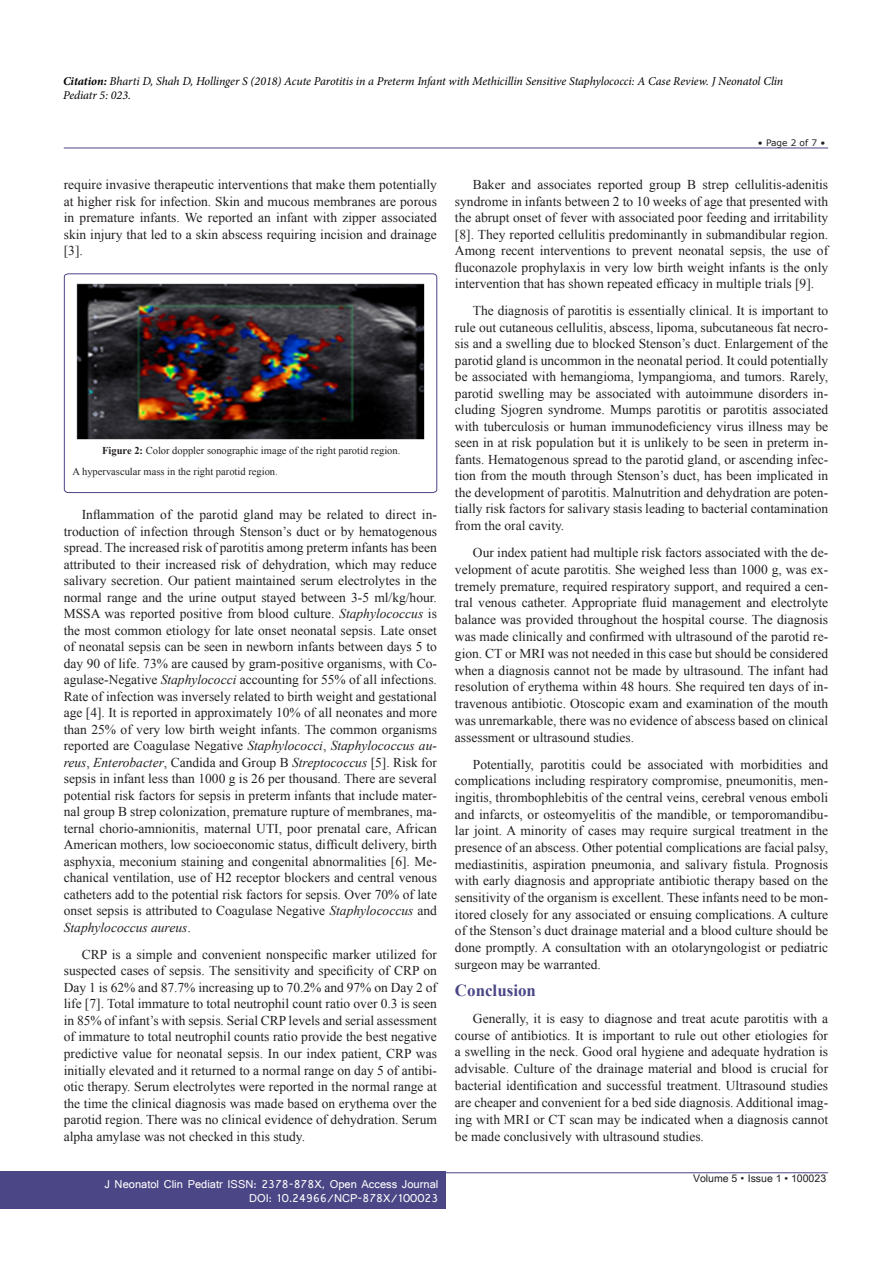
<style>
.page{position:relative;width:893px;height:1263px;background:#fff}
.page>*{position:absolute;margin:0;border:0;box-sizing:border-box;transform-origin:0 0}
.Headdings{font:700 16.95px "Times New Roman";color:#4b4685}
.Text{font:13.5px/16.5px "Times New Roman";color:#231f20;text-align:justify}
.t1{font:italic 12px/13.5px "Minion Pro";letter-spacing:-.01em;color:#000}
.Journal_Footer{font:12px "Shruti";color:#fff}
.Legend{font:10.5px "Times New Roman";color:#231f20}
.t2{font:10.5px "Arial Unicode MS";color:#231f20}
.Page_No{font:9px "MS Reference Sans Serif";color:#231f20}
.s1{font-weight:700}
.s2{font-style:italic}
.s3{font-family:"Batang"}
</style>
<div class="page">
<hr style="left:64px;top:148px;width:764px;height:1px;background:#4b4685">
<hr style="left:64px;top:1172px;width:764px;height:1px;background:#4b4685">
<div style="left:0;top:1171px;width:446px;height:38px;background:#4b4685"></div>
<svg style="left:64px;top:273px;width:373px;height:220px"></svg>
<img style="left:76px;top:284px;width:349px;height:155px">
<p class="t1" style="left:63px;top:74px;width:722px"><span class="s1">Citation:</span> Bharti D, Shah D, Hollinger S (2018) Acute Parotitis in a Preterm Infant with Methicillin Sensitive Staphylococci: A Case Review. J Neonatol Clin<br>Pediatr 5: 023.</p>
<p class="Text" style="left:64px;top:176px;width:375px">require invasive therapeutic interventions that make them potentially at higher risk for infection. Skin and mucous membranes are porous in premature infants. We reported an infant with zipper associated skin injury that led to a skin abscess requiring incision and drainage [3].</p>
<p class="Legend" style="left:102px;top:444px;width:300px"><span class="s1">Figure 2:</span> Color doppler sonographic image of the right parotid region.</p>
<p class="Legend" style="left:72px;top:465px;width:207px">A hypervascular mass in the right parotid region.</p>
<p class="Text" style="left:64px;top:506px;width:375px;text-indent:18px">Inflammation of the parotid gland may be related to direct in&shy;troduction of infection through Stenson’s duct or by hematogenous spread. The increased risk of parotitis among preterm infants has been attributed to their increased risk of dehydration, which may reduce salivary secretion. Our patient maintained serum electrolytes in the normal range and the urine output stayed between 3-5 ml/kg/hour.<br>MSSA was reported positive from blood culture. <span class="s2">Staphylococcus</span> is the most common etiology for late onset neonatal sepsis. Late onset of neonatal sepsis can be seen in newborn infants between days 5 to day 90 of life. 73% are caused by gram-positive organisms, with Co&shy;agulase-Negative <span class="s2">Staphylococci</span> accounting for 55% of all infections.<br>Rate of infection was inversely related to birth weight and gestational age [4]. It is reported in approximately 10% of all neonates and more than 25% of very low birth weight infants. The common organisms reported are Coagulase Negative <span class="s2">Staphylococci</span>, <span class="s2">Staphylococcus au&shy;reus</span>, <span class="s2">Enterobacter</span>, Candida and Group B <span class="s2">Streptococcus</span> [5]. Risk for sepsis in infant less than 1000 g is 26 per thousand. There are several potential risk factors for sepsis in preterm infants that include mater&shy;nal group B strep colonization, premature rupture of membranes, ma&shy;ternal chorio-amnionitis, maternal UTI, poor prenatal care, African American mothers, low socioeconomic status, difficult delivery, birth asphyxia, meconium staining and congenital abnormalities [6]. Me&shy;chanical ventilation, use of H2 receptor blockers and central venous catheters add to the potential risk factors for sepsis. Over 70% of late onset sepsis is attributed to Coagulase Negative <span class="s2">Staphylococcus</span> and <span class="s2">Staphylococcus aureus</span>.</p>
<p class="Text" style="left:64px;top:946px;width:375px;text-indent:18px">CRP is a simple and convenient nonspecific marker utilized for suspected cases of sepsis. The sensitivity and specificity of CRP on Day 1 is 62% and 87.7% increasing up to 70.2% and 97% on Day 2 of life [7]. Total immature to total neutrophil count ratio over 0.3 is seen in 85% of infant’s with sepsis. Serial CRP levels and serial assessment of immature to total neutrophil counts ratio provide the best negative predictive value for neonatal sepsis. In our index patient, CRP was initially elevated and it returned to a normal range on day 5 of antibi&shy;otic therapy. Serum electrolytes were reported in the normal range at the time the clinical diagnosis was made based on erythema over the parotid region. There was no clinical evidence of dehydration. Serum alpha amylase was not checked in this study.</p>
<p class="Journal_Footer" style="left:104px;top:1176px;width:335px">J Neonatol Clin Pediatr ISSN: 2378-878X, Open Access Journal</p>
<p class="Journal_Footer" style="left:249px;top:1191px;width:191px">DOI: 10.24966/NCP-878X/100023</p>
<p class="Page_No" style="left:758px;top:137px;width:69px">• Page 2 of 7 •</p>
<p class="Text" style="left:455px;top:176px;width:375px;text-indent:18px">Baker and associates reported group B strep cellulitis-adenitis syndrome in infants between 2 to 10 weeks of age that presented with the abrupt onset of fever with associated poor feeding and irritability [8]. They reported cellulitis predominantly in submandibular region.<br>Among recent interventions to prevent neonatal sepsis, the use of fluconazole prophylaxis in very low birth weight infants is the only intervention that has shown repeated efficacy in multiple trials [9].</p>
<p class="Text" style="left:455px;top:302px;width:375px;text-indent:18px">The diagnosis of parotitis is essentially clinical. It is important to rule out cutaneous cellulitis, abscess, lipoma, subcutaneous fat necro&shy;sis and a swelling due to blocked Stenson’s duct. Enlargement of the parotid gland is uncommon in the neonatal period. It could potentially be associated with hemangioma, lympangioma, and tumors. Rarely, parotid swelling may be associated with autoimmune disorders in&shy;cluding Sjogren syndrome. Mumps parotitis or parotitis associated with tuberculosis or human immunodeficiency virus illness may be seen in at risk population but it is unlikely to be seen in preterm in&shy;fants. Hematogenous spread to the parotid gland, or ascending infec&shy;tion from the mouth through Stenson’s duct, has been implicated in the development of parotitis. Malnutrition and dehydration are poten&shy;tially risk factors for salivary stasis leading to bacterial contamination from the oral cavity.</p>
<p class="Text" style="left:455px;top:544px;width:375px;text-indent:18px">Our index patient had multiple risk factors associated with the de&shy;velopment of acute parotitis. She weighed less than 1000 g, was ex&shy;tremely premature, required respiratory support, and required a cen&shy;tral venous catheter. Appropriate fluid management and electrolyte balance was provided throughout the hospital course. The diagnosis was made clinically and confirmed with ultrasound of the parotid re&shy;gion. CT or MRI was not needed in this case but should be considered when a diagnosis cannot not be made by ultrasound. The infant had resolution of erythema within 48 hours. She required ten days of in&shy;travenous antibiotic. Otoscopic exam and examination of the mouth was unremarkable, there was no evidence of abscess based on clinical assessment or ultrasound studies.</p>
<p class="Text" style="left:455px;top:756px;width:375px;text-indent:18px">Potentially, parotitis could be associated with morbidities and complications including respiratory compromise, pneumonitis, men&shy;ingitis, thrombophlebitis of the central veins, cerebral venous emboli and infarcts, or osteomyelitis of the mandible, or temporomandibu&shy;lar joint. A minority of cases may require surgical treatment in the presence of an abscess. Other potential complications are facial palsy, mediastinitis, aspiration pneumonia, and salivary fistula. Prognosis with early diagnosis and appropriate antibiotic therapy based on the sensitivity of the organism is excellent. These infants need to be mon&shy;itored closely for any associated or ensuing complications. A culture of the Stenson’s duct drainage material and a blood culture should be done promptly. A consultation with an otolaryngologist or pediatric surgeon may be warranted.</p>
<p class="Headdings" style="left:455px;top:978px;width:83px">Conclusion</p>
<p class="Text" style="left:455px;top:1009px;width:375px;line-height:17px;text-indent:18px">Generally, it is easy to diagnose and treat acute parotitis with a course of antibiotics. It is important to rule out other etiologies for a swelling in the neck. Good oral hygiene and adequate hydration is advisable. Culture of the drainage material and blood is crucial for bacterial identification and successful treatment. Ultrasound studies are cheaper and convenient for a bed side diagnosis. Additional imag&shy;ing with MRI or CT scan may be indicated when a diagnosis cannot be made conclusively with ultrasound studies.</p>
<p class="t2" style="left:693px;top:1170px;width:135px">Volume 5 <span class="s3">•</span> Issue 1 • 100023</p>
</div>
